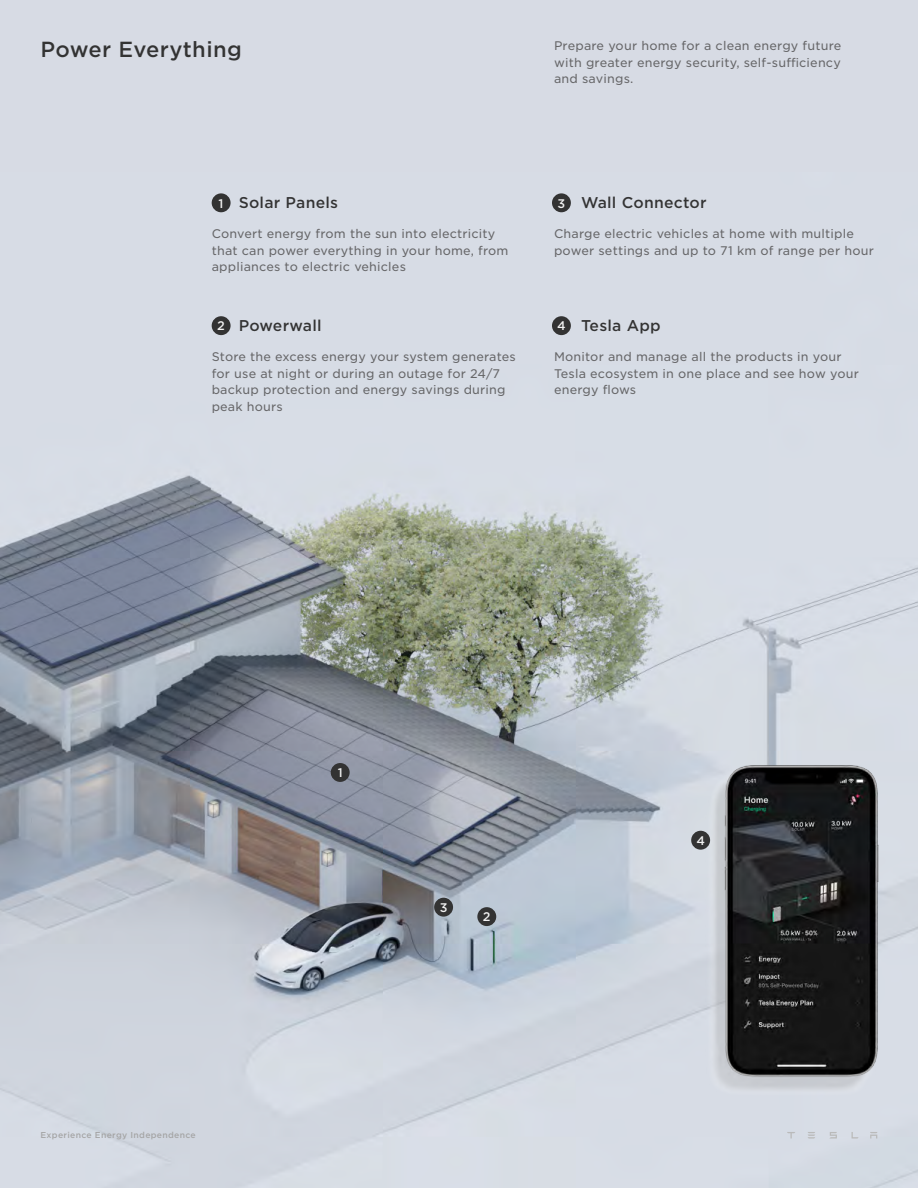
<style>
.page{position:relative;width:918px;height:1188px;background:#d7dbe4}
.page>*{position:absolute;margin:0;border:0;box-sizing:border-box;transform-origin:0 0}
.t1{font:500 21px "Gotham S Sm";letter-spacing:.015em;color:#333}
.t2{font:500 15px "Gotham S Sm";letter-spacing:.015em;color:#333}
.t3{font:12px/16.5px "Gotham S Sm";letter-spacing:.015em;color:#666668}
.t4{font:500 12px "Gotham S Sm";color:#f2f2f2}
.t5{font:500 8.25px "Gotham S Sm";letter-spacing:.035em;color:#a4a4a4}
</style>
<div class="page">
<img style="left:0;top:198px;width:918px;height:990px">
<img style="left:698px;top:759px;width:201px;height:345px">
<div style="left:212px;top:193px;width:19px;height:19px;background:#333;border-radius:50%"></div>
<div style="left:331px;top:763px;width:19px;height:19px;background:#333;border-radius:50%"></div>
<div style="left:552px;top:193px;width:19px;height:19px;background:#333;border-radius:50%"></div>
<div style="left:212px;top:316px;width:19px;height:19px;background:#333;border-radius:50%"></div>
<div style="left:434px;top:898px;width:19px;height:19px;background:#333;border-radius:50%"></div>
<div style="left:552px;top:316px;width:19px;height:19px;background:#333;border-radius:50%"></div>
<div style="left:477px;top:907px;width:19px;height:19px;background:#333;border-radius:50%"></div>
<svg style="left:787px;top:1132px;width:8px;height:6px"></svg>
<svg style="left:852px;top:1132px;width:6px;height:7px"></svg>
<svg style="left:829px;top:1132px;width:8px;height:7px"></svg>
<svg style="left:870px;top:1132px;width:7px;height:7px"></svg>
<svg style="left:808px;top:1132px;width:7px;height:7px"></svg>
<div style="left:691px;top:831px;width:19px;height:19px;background:#333;border-radius:50%"></div>
<h1 class="t1" style="left:40px;top:35px;width:203px">Power Everything</h1>
<p class="t3" style="left:554px;top:37px;width:289px;text-align:justify">Prepare your home for a clean energy future with greater energy security, self-sufficiency and savings.</p>
<p class="t2" style="left:239px;top:193px;width:101px">Solar Panels</p>
<p class="t3" style="left:212px;top:225px;width:298px">Convert energy from the sun into electricity that can power everything in your home, from appliances to electric vehicles</p>
<p class="t4" style="left:219px;top:195px;width:6px">1</p>
<p class="t2" style="left:239px;top:316px;width:85px">Powerwall</p>
<p class="t3" style="left:212px;top:348px;width:306px">Store the excess energy your system generates for use at night or during an outage for 24/7 backup protection and energy savings during peak hours</p>
<p class="t4" style="left:217px;top:318px;width:9px">2</p>
<p class="t2" style="left:581px;top:193px;width:127px">Wall Connector</p>
<p class="t3" style="left:554px;top:225px;width:321px">Charge electric vehicles at home with multiple power settings and up to 71 km of range per hour</p>
<p class="t4" style="left:558px;top:195px;width:9px">3</p>
<p class="t2" style="left:581px;top:316px;width:81px">Tesla App</p>
<p class="t3" style="left:554px;top:348px;width:306px">Monitor and manage all the products in your<br>Tesla ecosystem in one place and see how your energy flows</p>
<p class="t4" style="left:557px;top:318px;width:10px">4</p>
<p class="t5" style="left:40px;top:1129px;width:157px">Experience Energy Independence</p>
<p class="t4" style="left:338px;top:765px;width:6px">1</p>
<p class="t4" style="left:440px;top:899px;width:9px">3</p>
<p class="t4" style="left:483px;top:909px;width:9px">2</p>
<p class="t4" style="left:696px;top:832px;width:10px">4</p>
</div>
